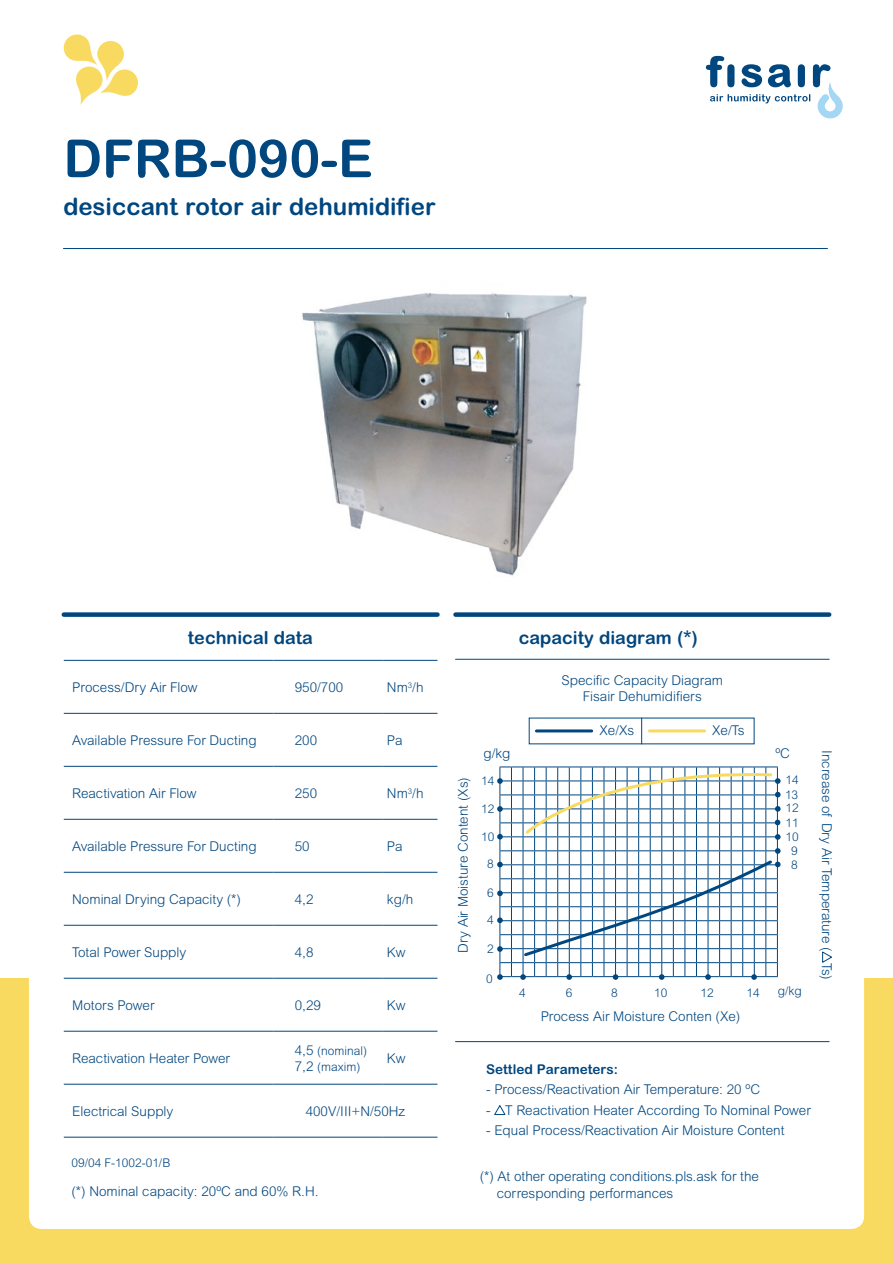
<style>
.page{position:relative;width:893px;height:1263px;background:#fff}
.page>*{position:absolute;margin:0;border:0;box-sizing:border-box;transform-origin:0 0}
.t1{font:700 52.5px "Arial Rounded MT";color:#00467f}
.t2{font:700 24px "Arial Rounded MT";color:#00467f}
.t3{font:700 18px "Arial Rounded MT";color:#00467f}
.t4{font:300 13.5px/16.2px "Arial Rounded MT";color:#00467f}
.t5{font:700 13.5px "Arial Rounded MT";color:#00467f}
.t6{font:300 12px/16.2px "Arial Rounded MT";color:#00467f}
.s1{font-size:13.5px}
</style>
<div class="page">
<div style="left:0;top:978px;width:893px;height:285px;background:#f9da61"></div>
<svg style="left:706px;top:56px;width:137px;height:62px"></svg>
<svg style="left:64px;top:34px;width:74px;height:71px"></svg>
<div style="left:29px;top:955px;width:835px;height:274px;background:#fff;border-radius:13px"></div>
<hr style="left:455px;top:659px;width:374px;height:1px;background:#00467f">
<div style="left:64px;top:612px;width:373px;height:5px;background:#00467f"></div>
<div style="left:455px;top:612px;width:374px;height:5px;background:#00467f"></div>
<hr style="left:64px;top:660px;width:210px;height:1px;background:#00467f">
<hr style="left:274px;top:660px;width:109px;height:1px;background:#00467f">
<hr style="left:383px;top:660px;width:54px;height:1px;background:#00467f">
<hr style="left:64px;top:713px;width:210px;height:1px;background:#00467f">
<hr style="left:274px;top:713px;width:109px;height:1px;background:#00467f">
<hr style="left:383px;top:713px;width:54px;height:1px;background:#00467f">
<hr style="left:64px;top:766px;width:210px;height:1px;background:#00467f">
<hr style="left:274px;top:766px;width:109px;height:1px;background:#00467f">
<hr style="left:383px;top:766px;width:54px;height:1px;background:#00467f">
<hr style="left:64px;top:819px;width:210px;height:1px;background:#00467f">
<hr style="left:274px;top:819px;width:109px;height:1px;background:#00467f">
<hr style="left:383px;top:819px;width:54px;height:1px;background:#00467f">
<hr style="left:64px;top:872px;width:210px;height:1px;background:#00467f">
<hr style="left:274px;top:872px;width:109px;height:1px;background:#00467f">
<hr style="left:383px;top:872px;width:54px;height:1px;background:#00467f">
<hr style="left:64px;top:925px;width:210px;height:1px;background:#00467f">
<hr style="left:274px;top:925px;width:109px;height:1px;background:#00467f">
<hr style="left:383px;top:925px;width:54px;height:1px;background:#00467f">
<hr style="left:64px;top:978px;width:210px;height:1px;background:#00467f">
<hr style="left:274px;top:978px;width:109px;height:1px;background:#00467f">
<hr style="left:383px;top:978px;width:54px;height:1px;background:#00467f">
<hr style="left:64px;top:1031px;width:210px;height:1px;background:#00467f">
<hr style="left:274px;top:1031px;width:109px;height:1px;background:#00467f">
<hr style="left:383px;top:1031px;width:54px;height:1px;background:#00467f">
<hr style="left:64px;top:1084px;width:210px;height:1px;background:#00467f">
<hr style="left:274px;top:1084px;width:109px;height:1px;background:#00467f">
<hr style="left:383px;top:1084px;width:54px;height:1px;background:#00467f">
<hr style="left:64px;top:1137px;width:210px;height:1px;background:#00467f">
<hr style="left:274px;top:1137px;width:109px;height:1px;background:#00467f">
<hr style="left:383px;top:1137px;width:54px;height:1px;background:#00467f">
<hr style="left:455px;top:1041px;width:374px;height:1px;background:#00467f">
<hr style="left:63px;top:248px;width:764px;height:1px;background:#00467f">
<hr style="left:536px;top:729px;width:56px;height:3px;background:#00467f">
<hr style="left:649px;top:729px;width:56px;height:3px;background:#f9da61">
<svg style="left:641px;top:718px;width:1px;height:26px"></svg>
<img style="left:302px;top:293px;width:285px;height:283px">
<svg style="left:494px;top:1105px;width:12px;height:10px"></svg>
<svg style="left:497px;top:766px;width:284px;height:214px"></svg>
<svg style="left:822px;top:951px;width:10px;height:12px"></svg>
<h1 class="t1" style="left:63px;top:128px;width:311px">DFRB-090-E</h1>
<h2 class="t2" style="left:63px;top:193px;width:374px">desiccant rotor air dehumidifier</h2>
<h3 class="t3" style="left:188px;top:627px;width:126px">technical data</h3>
<h3 class="t3" style="left:519px;top:627px;width:180px">capacity diagram (*)</h3>
<p class="t4" style="left:72px;top:679px;width:127px">Process/Dry Air Flow</p>
<p class="t4" style="left:295px;top:679px;width:50px">950/700</p>
<p class="t4" style="left:387px;top:679px;width:38px">Nm<sup>3</sup>/h</p>
<p class="t4" style="left:72px;top:732px;width:186px">Available Pressure For Ducting</p>
<p class="t4" style="left:295px;top:732px;width:24px">200</p>
<p class="t4" style="left:387px;top:732px;width:17px">Pa</p>
<p class="t4" style="left:72px;top:785px;width:126px">Reactivation Air Flow</p>
<p class="t4" style="left:295px;top:785px;width:24px">250</p>
<p class="t4" style="left:387px;top:785px;width:38px">Nm<sup>3</sup>/h</p>
<p class="t4" style="left:72px;top:838px;width:186px">Available Pressure For Ducting</p>
<p class="t4" style="left:295px;top:838px;width:16px">50</p>
<p class="t4" style="left:387px;top:838px;width:17px">Pa</p>
<p class="t4" style="left:72px;top:891px;width:170px">Nominal Drying Capacity (*)</p>
<p class="t4" style="left:295px;top:891px;width:20px">4,2</p>
<p class="t4" style="left:387px;top:891px;width:28px">kg/h</p>
<p class="t4" style="left:72px;top:944px;width:116px">Total Power Supply</p>
<p class="t4" style="left:295px;top:944px;width:20px">4,8</p>
<p class="t4" style="left:387px;top:944px;width:20px">Kw</p>
<p class="t4" style="left:72px;top:997px;width:84px">Motors Power</p>
<p class="t4" style="left:295px;top:997px;width:28px">0,29</p>
<p class="t4" style="left:387px;top:997px;width:20px">Kw</p>
<p class="t4" style="left:72px;top:1050px;width:159px">Reactivation Heater Power</p>
<p class="t6" style="left:295px;top:1042px;width:74px"><span class="s1">4,5</span> (nominal)<br><span class="s1">7,2</span> (maxim)</p>
<p class="t4" style="left:387px;top:1050px;width:20px">Kw</p>
<p class="t4" style="left:72px;top:1103px;width:103px">Electrical Supply</p>
<p class="t4" style="left:306px;top:1103px;width:101px">400V/III+N/50Hz</p>
<p class="t6" style="left:71px;top:1155px;width:100px">09/04 F-1002-01/B</p>
<p class="t4" style="left:71px;top:1183px;width:249px">(*) Nominal capacity: 20ºC and 60% R.H.</p>
<p class="t4" style="left:455px;top:953px;width:177px;rotate:-90deg">Dry Air Moisture Content (Xs)</p>
<p class="t4" style="left:561px;top:672px;width:163px;text-align:center">Specific Capacity Diagram<br>Fisair Dehumidifiers</p>
<p class="t4" style="left:600px;top:722px;width:36px">Xe/Xs</p>
<p class="t4" style="left:712px;top:722px;width:34px">Xe/Ts</p>
<p class="t4" style="left:483px;top:745px;width:29px">g/kg</p>
<p class="t4" style="left:775px;top:745px;width:16px">ºC</p>
<p class="t6" style="left:481px;top:773px;width:15px">14</p>
<p class="t6" style="left:481px;top:801px;width:15px">12</p>
<p class="t6" style="left:481px;top:828px;width:15px">10</p>
<p class="t6" style="left:487px;top:856px;width:8px">8</p>
<p class="t6" style="left:487px;top:885px;width:8px">6</p>
<p class="t6" style="left:487px;top:912px;width:8px">4</p>
<p class="t6" style="left:487px;top:940px;width:8px">2</p>
<p class="t6" style="left:486px;top:970px;width:8px">0</p>
<p class="t6" style="left:785px;top:772px;width:15px;line-height:14.5px">14<br>13</p>
<p class="t6" style="left:785px;top:800px;width:15px">12</p>
<p class="t6" style="left:785px;top:815px;width:15px;line-height:14.4px">11<br>10</p>
<p class="t6" style="left:791px;top:844px;width:8px;line-height:13.5px">9<br>8</p>
<p class="t6" style="left:519px;top:985px;width:8px">4</p>
<p class="t6" style="left:566px;top:985px;width:8px">6</p>
<p class="t6" style="left:611px;top:985px;width:8px">8</p>
<p class="t6" style="left:654px;top:985px;width:15px">10</p>
<p class="t6" style="left:700px;top:985px;width:15px">12</p>
<p class="t6" style="left:746px;top:985px;width:15px">14</p>
<p class="t6" style="left:778px;top:982px;width:26px">g/kg</p>
<p class="t4" style="left:541px;top:1008px;width:201px">Process Air Moisture Conten (Xe)</p>
<p class="t4" style="left:835px;top:750px;width:231px;rotate:90deg">Increase of Dry Air Temperature ( Ts)</p>
<p class="t5" style="left:486px;top:1061px;width:133px">Settled Parameters:</p>
<p class="t4" style="left:486px;top:1081px;width:275px">- Process/Reactivation Air Temperature: 20 ºC</p>
<p class="t4" style="left:486px;top:1102px;width:326px">- T Reactivation Heater According To Nominal Power</p>
<p class="t4" style="left:486px;top:1122px;width:300px">- Equal Process/Reactivation Air Moisture Content</p>
<p class="t4" style="left:497px;top:1168px;width:264px;text-indent:-17px">(*) At other operating conditions.pls.ask for the corresponding performances</p>
</div>
